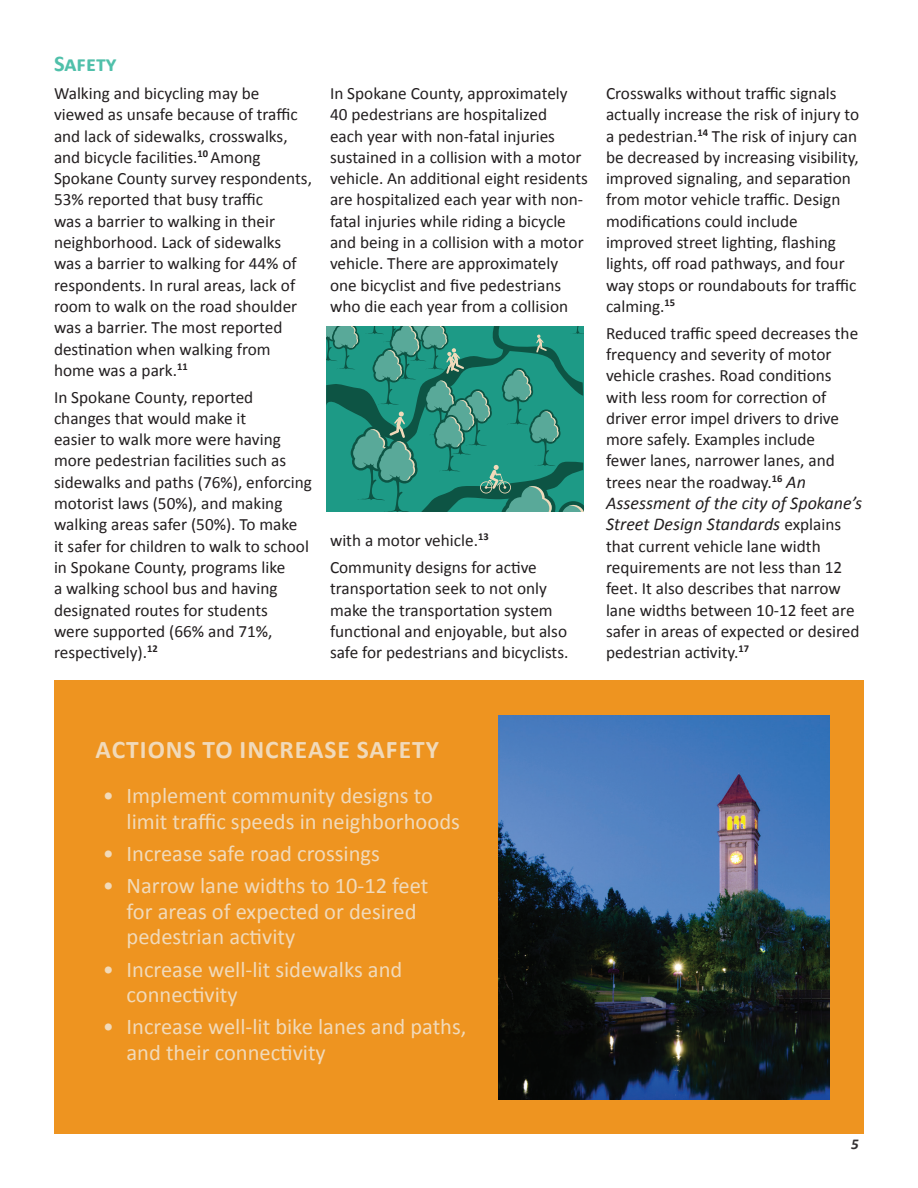
<style>
.page{position:relative;width:918px;height:1188px;background:#fff}
.page>*{position:absolute;margin:0;border:0;box-sizing:border-box;transform-origin:0 0}
.Goals-Actions_Title{font:700 25.5px "Calibri";letter-spacing:.04em;color:#f1daba}
.t1{font:22.5px/25.5px "Calibri";color:#f1daba}
.Blue_Heading{font:700 22.5px "Calibri";color:#50c0aa}
.t2{font:italic 18px/21.3px "Calibri";color:#231f20}
.t3{font:17.25px/21.3px "Calibri";color:#231f20}
.t4{font:italic 700 15px "Calibri";color:#322f31}
.s1{font-style:italic;font-size:18px}
.s2{font-style:normal;font-size:17.25px}
</style>
<div class="page">
<div style="left:54px;top:680px;width:810px;height:454px;background:#ee9420"></div>
<svg style="left:326px;top:326px;width:257px;height:186px;background:#28907d"></svg>
<img style="left:499px;top:715px;width:330px;height:384px">
<p class="Blue_Heading" style="left:54px;top:49px;width:64px">Safety</p>
<p class="t3" style="left:54px;top:83px;width:260px">Walking and bicycling may be viewed as unsafe because of traffic and lack of sidewalks, crosswalks, and bicycle facilities.<sup>10</sup> Among<br>Spokane County survey respondents,<br>53% reported that busy traffic<br>was a barrier to walking in their neighborhood. Lack of sidewalks was a barrier to walking for 44% of respondents. In rural areas, lack of room to walk on the road shoulder was a barrier. The most reported destination when walking from home was a park.<sup>11</sup></p>
<p class="t3" style="left:54px;top:386px;width:259px">In Spokane County, reported changes that would make it<br>easier to walk more were having more pedestrian facilities such as sidewalks and paths (76%), enforcing motorist laws (50%), and making walking areas safer (50%). To make<br>it safer for children to walk to school in Spokane County, programs like<br>a walking school bus and having designated routes for students<br>were supported (66% and 71%, respectively).<sup>12</sup></p>
<p class="t3" style="left:330px;top:83px;width:259px">In Spokane County, approximately 40 pedestrians are hospitalized<br>each year with non-fatal injuries sustained in a collision with a motor vehicle. An additional eight residents are hospitalized each year with non&shy;fatal injuries while riding a bicycle and being in a collision with a motor vehicle. There are approximately one bicyclist and five pedestrians who die each year from a collision</p>
<p class="t3" style="left:330px;top:530px;width:160px">with a motor vehicle.<sup>13</sup></p>
<p class="t3" style="left:330px;top:557px;width:240px">Community designs for active transportation seek to not only make the transportation system functional and enjoyable, but also safe for pedestrians and bicyclists.</p>
<p class="t3" style="left:606px;top:83px;width:255px">Crosswalks without traffic signals actually increase the risk of injury to a pedestrian.<sup>14</sup> The risk of injury can be decreased by increasing visibility, improved signaling, and separation from motor vehicle traffic. Design modifications could include improved street lighting, flashing lights, off road pathways, and four way stops or roundabouts for traffic calming.<sup>15</sup></p>
<p class="t3" style="left:606px;top:322px;width:254px">Reduced traffic speed decreases the frequency and severity of motor vehicle crashes. Road conditions with less room for correction of driver error impel drivers to drive more safely. Examples include fewer lanes, narrower lanes, and trees near the roadway.<sup>16</sup> <span class="s1">An</span></p>
<p class="t2" style="left:606px;top:492px;width:258px">Assessment of the city of Spokane’s<br>Street Design Standards <span class="s2">explains</span></p>
<p class="t3" style="left:606px;top:535px;width:255px">that current vehicle lane width requirements are not less than 12 feet. It also describes that narrow lane widths between 10-12 feet are safer in areas of expected or desired pedestrian activity.<sup>17</sup></p>
<p class="Goals-Actions_Title" style="left:96px;top:733px;width:345px">ACTIONS TO INCREASE SAFETY</p>
<p class="t1" style="left:127px;top:783px;width:335px;text-indent:-24px">• Implement community designs to limit traffic speeds in neighborhoods</p>
<p class="t1" style="left:103px;top:841px;width:279px">• Increase safe road crossings</p>
<p class="t1" style="left:127px;top:873px;width:303px;text-indent:-24px">• Narrow lane widths to 10-12 feet for areas of expected or desired pedestrian activity</p>
<p class="t1" style="left:127px;top:957px;width:277px;text-indent:-24px">• Increase well-lit sidewalks and connectivity</p>
<p class="t1" style="left:127px;top:1014px;width:342px;text-indent:-24px">• Increase well-lit bike lanes and paths, and their connectivity</p>
<p class="t4" style="left:851px;top:1134px;width:9px">5</p>
</div>
